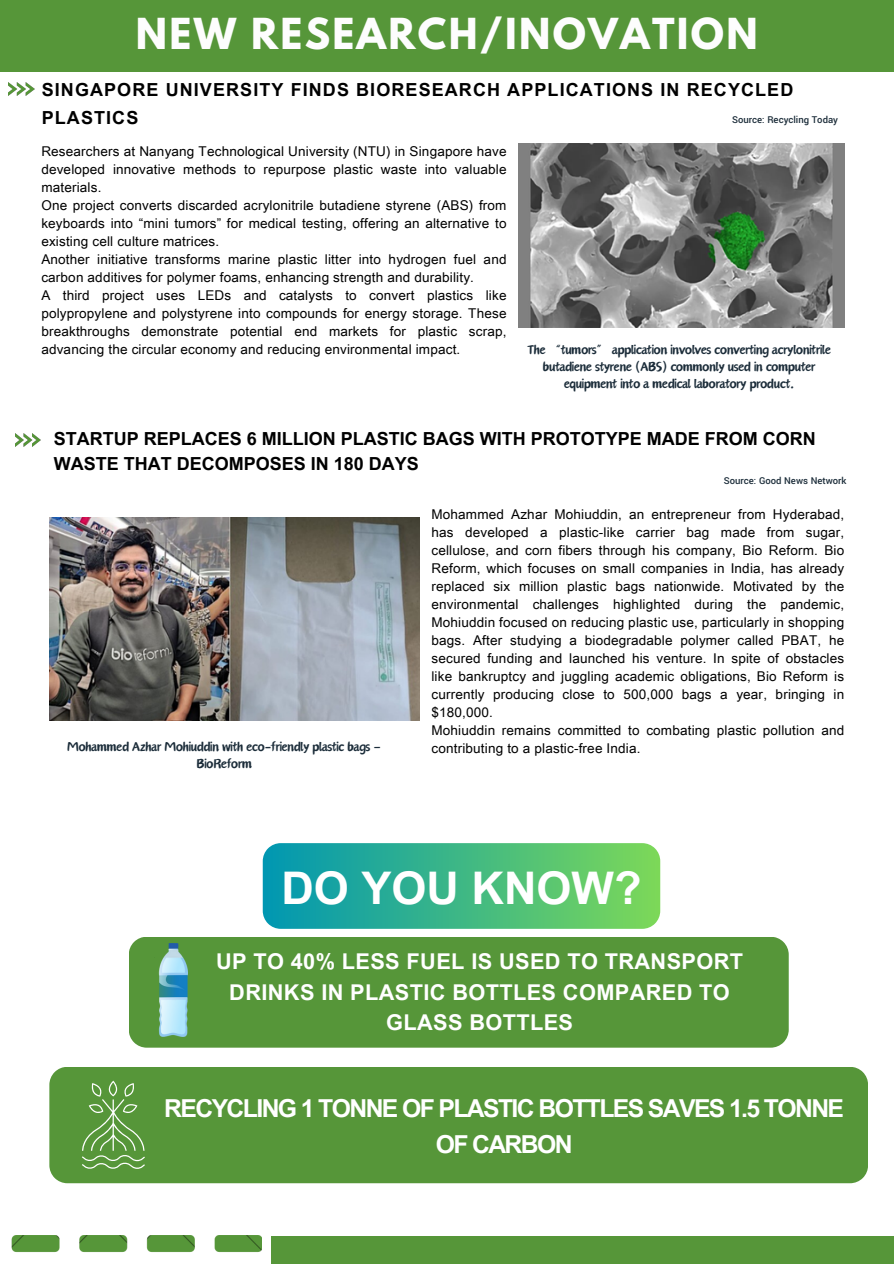
<style>
.page{position:relative;width:894px;height:1264px;background:#fff}
.page>*{position:absolute;margin:0;border:0;box-sizing:border-box;transform-origin:0 0}
.t1{font:700 45px "Arial Unicode MS";color:#fff}
.t2{font:700 37.8px "League Spartan";letter-spacing:.06em;color:#fdfdfd}
.t3{font:700 24.75px/36px "Arial Unicode MS";letter-spacing:-.065em;color:#fff;text-align:center}
.t4{font:700 21.75px/30.3px "Arial Unicode MS";letter-spacing:.02em;color:#fff;text-align:center}
.t5{font:700 18px/24.8px "Arial Unicode MS";color:#000}
.t6{font:700 18px/28.2px "Arial Unicode MS";letter-spacing:.06em;color:#000}
.t7{font:16.65px/16.8px "Canva Oriental Brush";letter-spacing:-.045em;color:#1c2d3a;text-align:center}
.t8{font:13.5px/18px "Arial Unicode MS";letter-spacing:.015em;color:#000;text-align:justify}
.t9{font:500 10.5px "Yantramanav";color:#1c2d3a}
</style>
<div class="page">
<div style="left:0;top:0;width:893px;height:72px;background:#569639"></div>
<div style="left:271px;top:1235px;width:622px;height:28px;background:#569639"></div>
<img style="left:11px;top:1235px;width:250px;height:18px">
<img style="left:8px;top:82px;width:26px;height:14px">
<img style="left:15px;top:433px;width:26px;height:14px">
<svg style="left:263px;top:843px;width:397px;height:85px;background:#40b886"></svg>
<div style="left:49px;top:1067px;width:818px;height:116px;background:#569639"></div>
<svg style="left:82px;top:1080px;width:63px;height:89px;background:#6ca353"></svg>
<div style="left:129px;top:937px;width:659px;height:110px;background:#569639"></div>
<img style="left:155px;top:943px;width:32px;height:92px">
<img style="left:518px;top:144px;width:326px;height:183px">
<img style="left:49px;top:517px;width:370px;height:203px">
<p class="t2" style="left:136px;top:15px;width:623px">NEW RESEARCH/INOVATION</p>
<h6 class="t6" style="left:42px;top:75px;width:753px">SINGAPORE UNIVERSITY FINDS BIORESEARCH APPLICATIONS IN RECYCLED<br>PLASTICS</h6>
<p class="t9" style="left:732px;top:113px;width:107px">Source: Recycling Today</p>
<p class="t8" style="left:41px;top:141px;width:466px">Researchers at Nanyang Technological University (NTU) in Singapore have developed innovative methods to repurpose plastic waste into valuable materials.</p>
<p class="t8" style="left:41px;top:195px;width:466px">One project converts discarded acrylonitrile butadiene styrene (ABS) from keyboards into “mini tumors” for medical testing, offering an alternative to existing cell culture matrices.</p>
<p class="t8" style="left:41px;top:249px;width:466px">Another initiative transforms marine plastic litter into hydrogen fuel and carbon additives for polymer foams, enhancing strength and durability.</p>
<p class="t8" style="left:41px;top:285px;width:466px">A third project uses LEDs and catalysts to convert plastics like polypropylene and polystyrene into compounds for energy storage. These breakthroughs demonstrate potential end markets for plastic scrap, advancing the circular economy and reducing environmental impact.</p>
<h5 class="t7" style="left:527px;top:342px;width:305px">The “tumors” application involves converting acrylonitrile butadiene styrene (ABS) commonly used in computer equipment into a medical laboratory product.</h5>
<p class="t5" style="left:54px;top:425px;width:763px">STARTUP REPLACES 6 MILLION PLASTIC BAGS WITH PROTOTYPE MADE FROM CORN<br>WASTE THAT DECOMPOSES IN 180 DAYS</p>
<p class="t7" style="left:67px;top:738px;width:316px">Mohammed Azhar Mohiuddin with eco-friendly plastic bags –<br>BioReform</p>
<h6 class="t9" style="left:723px;top:474px;width:124px">Source: Good News Network</h6>
<p class="t8" style="left:431px;top:505px;width:414px">Mohammed Azhar Mohiuddin, an entrepreneur from Hyderabad, has developed a plastic-like carrier bag made from sugar, cellulose, and corn fibers through his company, Bio Reform. Bio Reform, which focuses on small companies in India, has already replaced six million plastic bags nationwide. Motivated by the environmental challenges highlighted during the pandemic, Mohiuddin focused on reducing plastic use, particularly in shopping bags. After studying a biodegradable polymer called PBAT, he secured funding and launched his venture. In spite of obstacles like bankruptcy and juggling academic obligations, Bio Reform is currently producing close to 500,000 bags a year, bringing in $180,000.</p>
<h5 class="t8" style="left:431px;top:721px;width:414px">Mohiuddin remains committed to combating plastic pollution and contributing to a plastic-free India.</h5>
<h2 class="t1" style="left:281px;top:855px;width:361px">DO YOU KNOW?</h2>
<p class="t4" style="left:216px;top:945px;width:528px">UP TO 40% LESS FUEL IS USED TO TRANSPORT<br>DRINKS IN PLASTIC BOTTLES COMPARED TO<br>GLASS BOTTLES</p>
<p class="t3" style="left:164px;top:1089px;width:681px">RECYCLING 1 TONNE OF PLASTIC BOTTLES SAVES 1.5 TONNE<br>OF CARBON</p>
</div>
